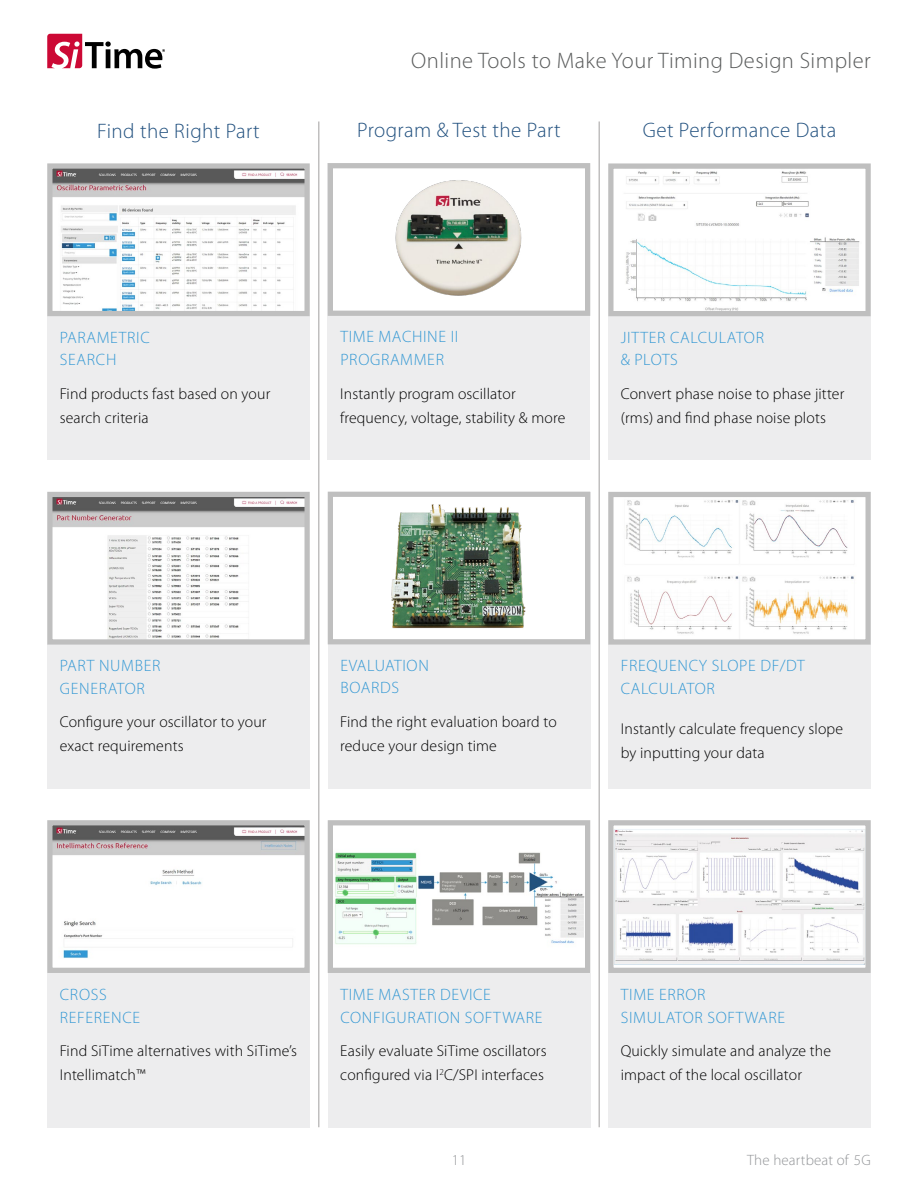
<style>
.page{position:relative;width:918px;height:1188px;background:#fff}
.page>*{position:absolute;margin:0;border:0;box-sizing:border-box;transform-origin:0 0}
.t1{font:300 22.5px "Myriad Pro";letter-spacing:.02em;color:#595b5b}
.t2{font:300 21px "Myriad Pro";letter-spacing:.02em;color:#235280}
.t3{font:300 16.5px/22.5px "Myriad Pro";letter-spacing:.04em;color:#3498d4}
.t4{font:300 15.75px/24px "Myriad Pro";letter-spacing:.01em;color:#000}
.t5{font:300 15px "Myriad Pro";letter-spacing:.01em;color:#939598}
</style>
<div class="page">
<div style="left:608px;top:820px;width:263px;height:307px;background:#ededee"></div>
<img style="left:614px;top:826px;width:251px;height:141px">
<div style="left:608px;top:820px;width:263px;height:153px;border:5px solid #bfbfbf"></div>
<div style="left:608px;top:492px;width:263px;height:296px;background:#ededee"></div>
<img style="left:614px;top:498px;width:251px;height:141px">
<div style="left:608px;top:492px;width:263px;height:153px;border:5px solid #bfbfbf"></div>
<div style="left:608px;top:163px;width:263px;height:297px;background:#ededee"></div>
<img style="left:614px;top:169px;width:251px;height:141px">
<div style="left:608px;top:163px;width:263px;height:153px;border:5px solid #bfbfbf"></div>
<div style="left:328px;top:820px;width:262px;height:307px;background:#ededee"></div>
<img style="left:334px;top:826px;width:250px;height:141px">
<div style="left:328px;top:820px;width:262px;height:153px;border:5px solid #bfbfbf"></div>
<div style="left:328px;top:492px;width:262px;height:296px;background:#ededee"></div>
<div style="left:328px;top:492px;width:262px;height:152px;background:#fff;border:5px solid #bfbfbf"></div>
<img style="left:391px;top:504px;width:135px;height:125px">
<div style="left:328px;top:163px;width:262px;height:297px;background:#ededee"></div>
<div style="left:328px;top:163px;width:262px;height:153px;background:#fff;border:5px solid #bfbfbf"></div>
<img style="left:395px;top:180px;width:127px;height:116px">
<div style="left:47px;top:820px;width:263px;height:307px;background:#ededee"></div>
<img style="left:53px;top:826px;width:251px;height:141px">
<div style="left:47px;top:820px;width:263px;height:153px;border:5px solid #bfbfbf"></div>
<div style="left:47px;top:492px;width:263px;height:296px;background:#ededee"></div>
<img style="left:53px;top:498px;width:251px;height:141px">
<div style="left:47px;top:492px;width:263px;height:153px;border:5px solid #bfbfbf"></div>
<div style="left:47px;top:163px;width:263px;height:297px;background:#ededee"></div>
<img style="left:53px;top:169px;width:251px;height:141px">
<div style="left:47px;top:163px;width:263px;height:153px;border:5px solid #bfbfbf"></div>
<hr style="left:318px;top:122px;width:2px;height:1005px;background:#c0bfbf">
<hr style="left:598px;top:122px;width:2px;height:1005px;background:#c0bfbf">
<svg style="left:47px;top:34px;width:118px;height:35px"></svg>
<h1 class="t1" style="left:411px;top:49px;width:461px">Online Tools to Make Your Timing Design Simpler</h1>
<h2 class="t2" style="left:97px;top:119px;width:164px">Find the Right Part</h2>
<h2 class="t2" style="left:357px;top:119px;width:205px">Program &amp; Test the Part</h2>
<h2 class="t2" style="left:643px;top:119px;width:195px">Get Performance Data</h2>
<p class="t3" style="left:60px;top:326px;width:91px">PARAMETRIC<br>SEARCH</p>
<p class="t4" style="left:60px;top:382px;width:212px">Find products fast based on your search criteria</p>
<p class="t3" style="left:340px;top:326px;width:120px">TIME MACHINE II<br>PROGRAMMER</p>
<p class="t4" style="left:340px;top:382px;width:227px">Instantly program oscillator frequency, voltage, stability &amp; more</p>
<p class="t3" style="left:621px;top:326px;width:145px">JITTER CALCULATOR &amp; PLOTS</p>
<p class="t4" style="left:621px;top:382px;width:225px">Convert phase noise to phase jitter (rms) and find phase noise plots</p>
<p class="t3" style="left:60px;top:655px;width:102px">PART NUMBER<br>GENERATOR</p>
<p class="t4" style="left:60px;top:710px;width:208px">Configure your oscillator to your exact requirements</p>
<p class="t3" style="left:340px;top:654px;width:90px">EVALUATION<br>BOARDS</p>
<p class="t4" style="left:340px;top:710px;width:218px">Find the right evaluation board to reduce your design time</p>
<p class="t3" style="left:621px;top:655px;width:185px">FREQUENCY SLOPE DF/DT<br>CALCULATOR</p>
<p class="t4" style="left:621px;top:717px;width:224px">Instantly calculate frequency slope by inputting your data</p>
<p class="t3" style="left:60px;top:984px;width:82px">CROSS<br>REFERENCE</p>
<p class="t4" style="left:60px;top:1039px;width:239px">Find SiTime alternatives with SiTime’s<br>Intellimatch™</p>
<p class="t3" style="left:340px;top:984px;width:204px">TIME MASTER DEVICE<br>CONFIGURATION SOFTWARE</p>
<p class="t4" style="left:340px;top:1039px;width:208px">Easily evaluate SiTime oscillators configured via I<sup>2</sup>C/SPI interfaces</p>
<p class="t3" style="left:621px;top:984px;width:166px">TIME ERROR<br>SIMULATOR SOFTWARE</p>
<p class="t4" style="left:621px;top:1039px;width:212px">Quickly simulate and analyze the impact of the local oscillator</p>
<p class="t5" style="left:452px;top:1152px;width:16px">11</p>
<p class="t5" style="left:747px;top:1152px;width:125px">The heartbeat of 5G</p>
</div>
